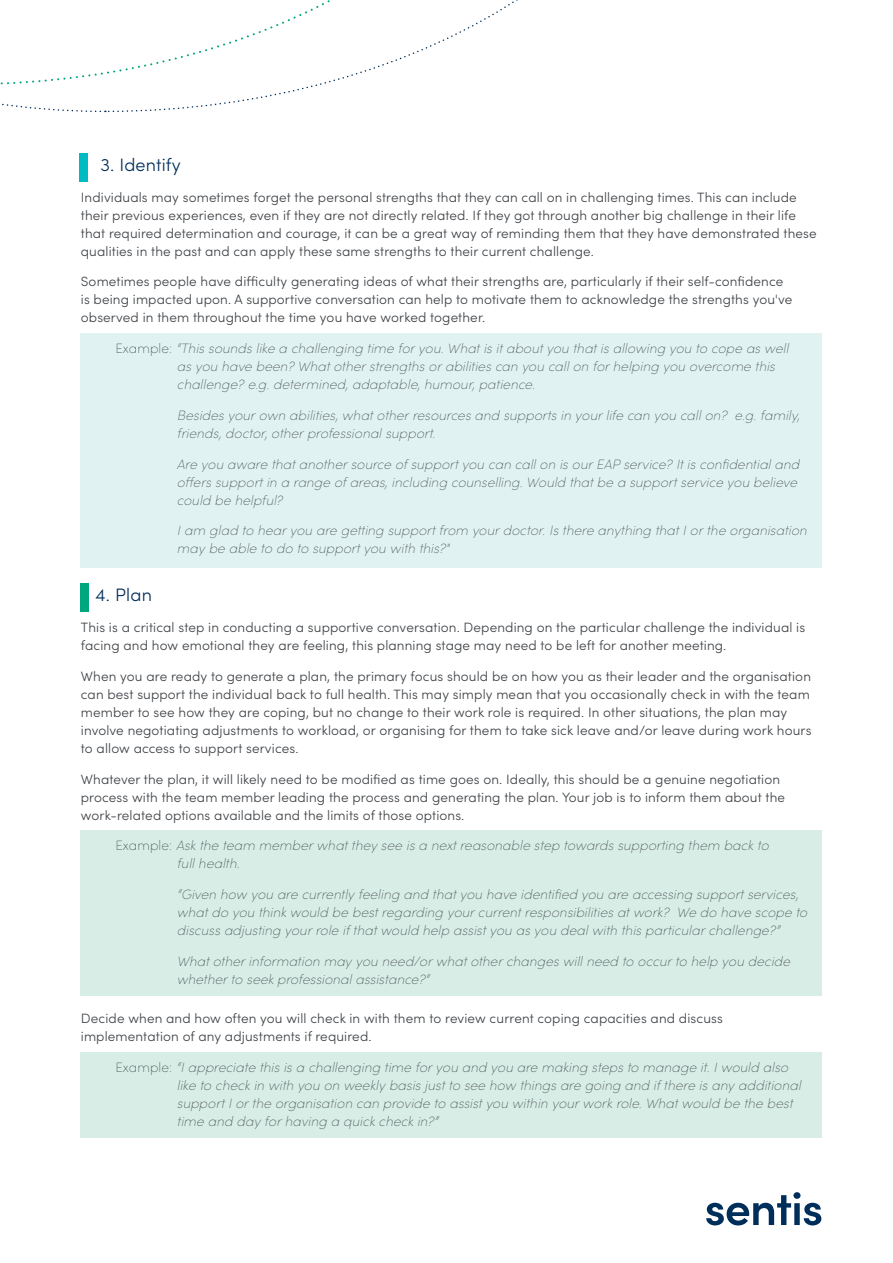
<style>
.page{position:relative;width:893px;height:1263px;background:#fff}
.page>*{position:absolute;margin:0;border:0;box-sizing:border-box;transform-origin:0 0}
.t1{font:300 18px "Sofia Pro";letter-spacing:.01em;color:#002e5a}
.t2{font:300 13.5px/18px "Sofia Pro";letter-spacing:.01em;color:#3d4145}
.t3{font:italic 200 13.5px/18px "Sofia Pro";letter-spacing:.01em;color:#3d4145}
.s1{font-style:normal}
</style>
<div class="page">
<div style="left:80px;top:333px;width:741px;height:234px;background:#e0f2f2"></div>
<div style="left:80px;top:830px;width:741px;height:166px;background:#d7ede6"></div>
<div style="left:80px;top:1052px;width:741px;height:86px;background:#d7ede6"></div>
<div style="left:79px;top:153px;width:9px;height:28px;background:#00bbc1"></div>
<div style="left:80px;top:583px;width:9px;height:29px;background:#00a77e"></div>
<svg style="left:113px;top:0;width:405px;height:86px"></svg>
<svg style="left:0;top:71px;width:110px;height:42px"></svg>
<svg style="left:706px;top:1192px;width:115px;height:33px"></svg>
<h1 class="t1" style="left:100px;top:152px;width:82px">3. Identify</h1>
<p class="t2" style="left:81px;top:187px;width:737px">Individuals may sometimes forget the personal strengths that they can call on in challenging times. This can include their previous experiences, even if they are not directly related. If they got through another big challenge in their life that required determination and courage, it can be a great way of reminding them that they have demonstrated these qualities in the past and can apply these same strengths to their current challenge.</p>
<p class="t2" style="left:81px;top:272px;width:713px">Sometimes people have difficulty generating ideas of what their strengths are, particularly if their self-confidence is being impacted upon. A supportive conversation can help to motivate them to acknowledge the strengths you've observed in them throughout the time you have worked together.</p>
<p class="t3" style="left:177px;top:339px;width:613px;text-indent:-62px"><span class="s1">Example:</span> “This sounds like a challenging time for you. What is it about you that is allowing you to cope as well as you have been? What other strengths or abilities can you call on for helping you overcome this challenge? e.g. determined, adaptable, humour, patience.</p>
<p class="t3" style="left:177px;top:405px;width:624px">Besides your own abilities, what other resources and supports in your life can you call on? e.g. family, friends, doctor, other professional support.</p>
<p class="t3" style="left:177px;top:454px;width:624px">Are you aware that another source of support you can call on is our EAP service? It is confidential and offers support in a range of areas, including counselling. Would that be a support service you believe could be helpful?</p>
<p class="t3" style="left:177px;top:521px;width:631px">I am glad to hear you are getting support from your doctor. Is there anything that I or the organisation may be able to do to support you with this?"</p>
<h1 class="t1" style="left:96px;top:582px;width:58px">4. Plan</h1>
<p class="t2" style="left:81px;top:618px;width:726px">This is a critical step in conducting a supportive conversation. Depending on the particular challenge the individual is facing and how emotional they are feeling, this planning stage may need to be left for another meeting.</p>
<p class="t2" style="left:81px;top:666px;width:732px">When you are ready to generate a plan, the primary focus should be on how you as their leader and the organisation can best support the individual back to full health. This may simply mean that you occasionally check in with the team member to see how they are coping, but no change to their work role is required. In other situations, the plan may involve negotiating adjustments to workload, or organising for them to take sick leave and/or leave during work hours to allow access to support services.</p>
<p class="t2" style="left:81px;top:769px;width:706px">Whatever the plan, it will likely need to be modified as time goes on. Ideally, this should be a genuine negotiation process with the team member leading the process and generating the plan. Your job is to inform them about the work-related options available and the limits of those options.</p>
<p class="t3" style="left:177px;top:836px;width:593px;text-indent:-61px"><span class="s1">Example:</span> Ask the team member what they see is a next reasonable step towards supporting them back to full health.</p>
<p class="t3" style="left:177px;top:885px;width:632px">“Given how you are currently feeling and that you have identified you are accessing support services, what do you think would be best regarding your current responsibilities at work? We do have scope to discuss adjusting your role if that would help assist you as you deal with this particular challenge?”</p>
<p class="t3" style="left:177px;top:951px;width:615px">What other information may you need/or what other changes will need to occur to help you decide whether to seek professional assistance?”</p>
<p class="t2" style="left:81px;top:1008px;width:643px">Decide when and how often you will check in with them to review current coping capacities and discuss implementation of any adjustments if required.</p>
<p class="t3" style="left:177px;top:1057px;width:625px;text-indent:-61px"><span class="s1">Example:</span> “I appreciate this is a challenging time for you and you are making steps to manage it. I would also like to check in with you on weekly basis just to see how things are going and if there is any additional support I or the organisation can provide to assist you within your work role. What would be the best time and day for having a quick check in?”</p>
</div>
